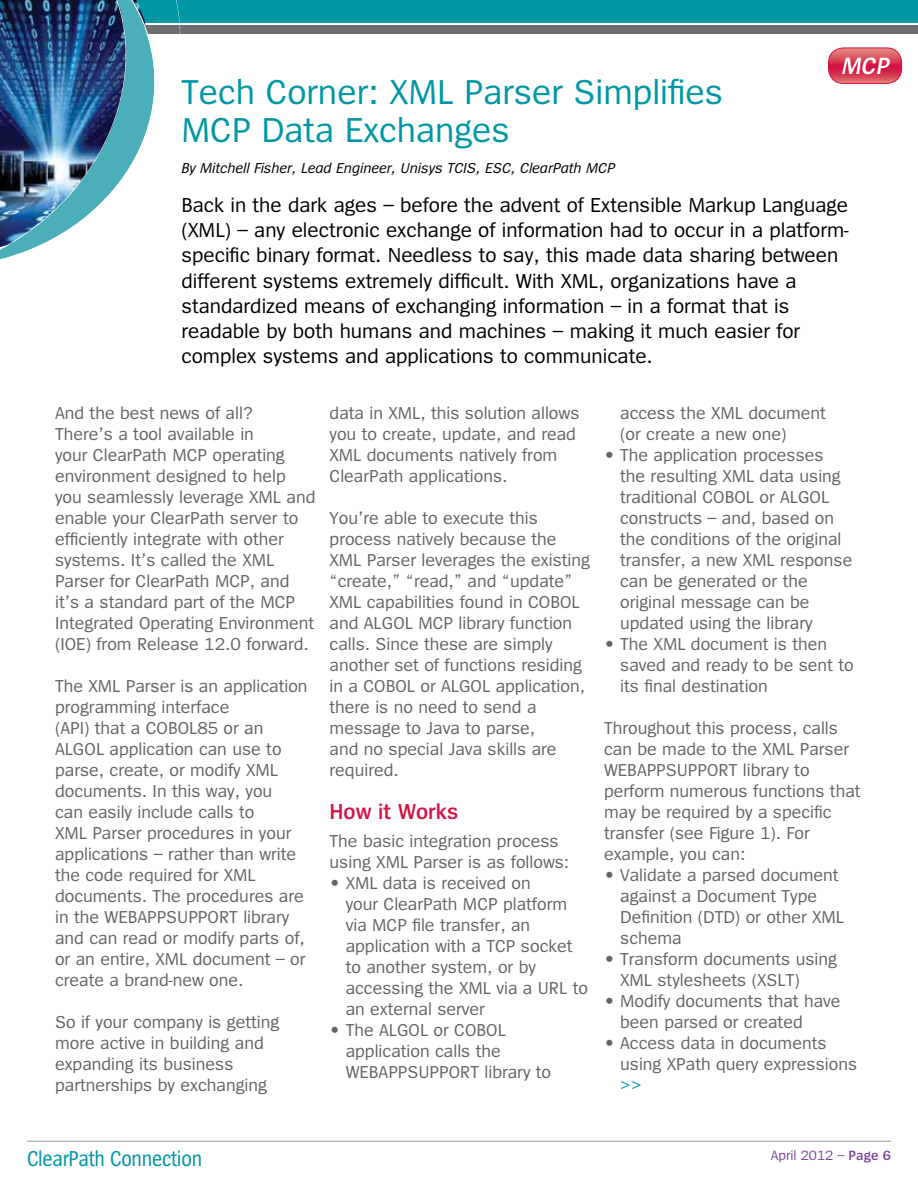
<style>
.page{position:relative;width:918px;height:1188px;background:#fff}
.page>*{position:absolute;margin:0;border:0;box-sizing:border-box;transform-origin:0 0}
.t1{font:36px/37.5px "Spiegel";color:#0097a5}
.t2{font:italic 600 24.6px "Spiegel";color:#fff}
.t3{font:22.5px "Spiegel Cd";letter-spacing:-.01em;color:#0097a5}
.t4{font:600 22.5px "Spiegel";color:#d31245}
.t5{font:21px/25.2px "Spiegel";color:#000}
.t6{font:18px/21px "Spiegel";color:#636466}
.t7{font:18px "Spiegel";color:#0097a5}
.t8{font:italic 15px "Spiegel";color:#000}
.t9{font:13.95px "Spiegel";color:#7c439a}
.s1{font-weight:600}
</style>
<div class="page">
<div style="left:0;top:0;width:918px;height:22px;background:#0097a5"></div>
<div style="left:0;top:25px;width:918px;height:9px;background:#6d6e71"></div>
<img style="left:0;top:0;width:156px;height:260px">
<hr style="left:27px;top:1141px;width:864px;height:1px;background:#939598">
<svg style="left:829px;top:48px;width:73px;height:35px;background:#db4b61"></svg>
<div style="left:828px;top:48px;width:74px;height:36px;border:1px solid #d31245;border-radius:15px"></div>
<h2 class="t2" style="left:841px;top:53px;width:54px">MCP</h2>
<h1 class="t1" style="left:181px;top:75px;width:543px">Tech Corner: XML Parser Simplifies<br>MCP Data Exchanges</h1>
<p class="t8" style="left:181px;top:161px;width:435px">By Mitchell Fisher, Lead Engineer, Unisys TCIS, ESC, ClearPath MCP</p>
<p class="t5" style="left:181px;top:193px;width:669px">Back in the dark ages – before the advent of Extensible Markup Language (XML) – any electronic exchange of information had to occur in a platform&shy;specific binary format. Needless to say, this made data sharing between different systems extremely difficult. With XML, organizations have a standardized means of exchanging information – in a format that is readable by both humans and machines – making it much easier for complex systems and applications to communicate.</p>
<p class="t6" style="left:55px;top:403px;width:262px">And the best news of all?<br>There’s a tool available in<br>your ClearPath MCP operating environment designed to help you seamlessly leverage XML and enable your ClearPath server to efficiently integrate with other systems. It’s called the XML<br>Parser for ClearPath MCP, and it’s a standard part of the MCP<br>Integrated Operating Environment (IOE) from Release 12.0 forward.</p>
<p class="t6" style="left:55px;top:676px;width:254px">The XML Parser is an application programming interface<br>(API) that a COBOL85 or an<br>ALGOL application can use to parse, create, or modify XML documents. In this way, you<br>can easily include calls to<br>XML Parser procedures in your applications – rather than write the code required for XML documents. The procedures are in the WEBAPPSUPPORT library and can read or modify parts of, or an entire, XML document – or create a brand-new one.</p>
<p class="t6" style="left:55px;top:1012px;width:226px">So if your company is getting more active in building and expanding its business partnerships by exchanging</p>
<p class="t6" style="left:620px;top:403px;width:207px">access the XML document (or create a new one)</p>
<p class="t6" style="left:620px;top:445px;width:234px;text-indent:-16px">• The application processes the resulting XML data using traditional COBOL or ALGOL constructs – and, based on the conditions of the original transfer, a new XML response can be generated or the original message can be updated using the library</p>
<p class="t6" style="left:620px;top:634px;width:235px;text-indent:-16px">• The XML document is then saved and ready to be sent to its final destination</p>
<p class="t6" style="left:604px;top:718px;width:258px">Throughout this process, calls can be made to the XML Parser<br>WEBAPPSUPPORT library to perform numerous functions that may be required by a specific transfer (see Figure 1). For example, you can:</p>
<p class="t6" style="left:620px;top:865px;width:225px;text-indent:-16px">• Validate a parsed document against a Document Type<br>Definition (DTD) or other XML schema</p>
<p class="t6" style="left:620px;top:949px;width:218px;text-indent:-16px">• Transform documents using<br>XML stylesheets (XSLT)</p>
<p class="t6" style="left:620px;top:991px;width:222px;text-indent:-16px">• Modify documents that have been parsed or created</p>
<p class="t6" style="left:620px;top:1033px;width:239px;text-indent:-16px">• Access data in documents using XPath query expressions</p>
<p class="t7" style="left:620px;top:1076px;width:23px">&gt;&gt;</p>
<p class="t6" style="left:330px;top:403px;width:251px">data in XML, this solution allows you to create, update, and read<br>XML documents natively from<br>ClearPath applications.</p>
<p class="t6" style="left:330px;top:508px;width:262px">You’re able to execute this process natively because the<br>XML Parser leverages the existing “create,” “read,” and “update”<br>XML capabilities found in COBOL and ALGOL MCP library function calls. Since these are simply another set of functions residing in a COBOL or ALGOL application, there is no need to send a message to Java to parse,<br>and no special Java skills are required.</p>
<p class="t4" style="left:330px;top:801px;width:130px">How it Works</p>
<p class="t6" style="left:330px;top:831px;width:241px">The basic integration process using XML Parser is as follows:</p>
<p class="t6" style="left:346px;top:873px;width:244px;text-indent:-16px">• XML data is received on<br>your ClearPath MCP platform via MCP file transfer, an application with a TCP socket to another system, or by accessing the XML via a URL to an external server</p>
<p class="t6" style="left:346px;top:1020px;width:207px;text-indent:-16px">• The ALGOL or COBOL application calls the<br>WEBAPPSUPPORT library to</p>
<p class="t3" style="left:27px;top:1148px;width:177px">ClearPath Connection</p>
<p class="t9" style="left:771px;top:1148px;width:122px">April 2012 – <span class="s1">Page 6</span></p>
</div>
